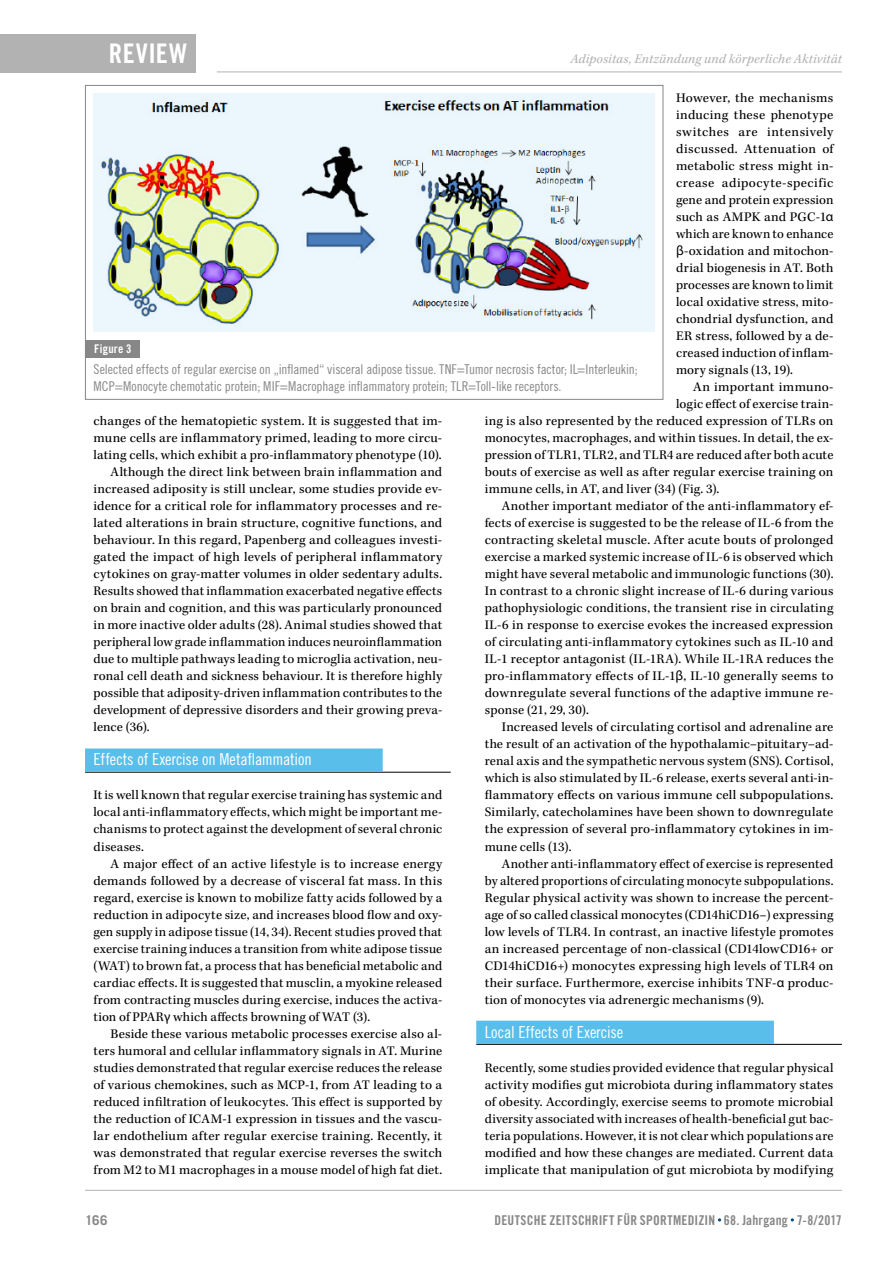
<style>
.page{position:relative;width:893px;height:1263px;background:#fff}
.page>*{position:absolute;margin:0;border:0;box-sizing:border-box;transform-origin:0 0}
.t1{font:27px "Trade Gothic LT Std Bd Cn 20";color:#fff}
.t2{font:16.5px "Trade Gothic LT Std Cn 18";letter-spacing:-.005em;color:#fff}
.t3{font:13.5px/17px "Kepler Std";letter-spacing:.015em;color:#000;text-align:justify}
.t4{font:13.5px/17px "Trade Gothic LT Std Cn 18";letter-spacing:-.005em;color:#878787}
.t5{font:13.5px "Trade Gothic LT Std Bd Cn 20";letter-spacing:.015em;color:#878787}
.t6{font:italic 13.5px "Kepler Std";letter-spacing:.015em;color:#b3b2b2}
.t7{font:700 13.5px "Trade Gothic LT Std";color:#878787}
.t8{font:12px "Trade Gothic LT Std Bd Cn 20";letter-spacing:.02em;color:#fff}
.s1{font-family:"Myriad Pro"}
</style>
<div class="page">
<div style="left:0;top:34px;width:196px;height:38px;background:#b3b2b2"></div>
<hr style="left:217px;top:72px;width:625px;height:1px;background:#b3b2b2">
<hr style="left:85px;top:1190px;width:757px;height:1px;background:#b3b2b2">
<hr style="left:85px;top:772px;width:366px;height:1px;background:#000">
<div style="left:85px;top:748px;width:298px;height:24px;background:#59bee9"></div>
<hr style="left:476px;top:1044px;width:366px;height:1px;background:#000">
<div style="left:476px;top:1021px;width:298px;height:23px;background:#59bee9"></div>
<div style="left:86px;top:340px;width:54px;height:17px;background:#878787"></div>
<img style="left:94px;top:94px;width:561px;height:238px">
<h1 class="t1" style="left:109px;top:37px;width:80px">Review</h1>
<p class="t6" style="left:570px;top:51px;width:273px">Adipositas, Entzündung und körperliche Aktivität</p>
<p class="t3" style="left:676px;top:90px;width:159px">However, the mechanisms inducing these phenotype switches are intensively discussed. Attenuation of metabolic stress might in&shy;crease adipocyte-specific gene and protein expression such as AMPK and PGC-1<span class="s1">α </span>which are known to enhance <span class="s1">β</span>-oxidation and mitochon&shy;drial biogenesis in AT. Both processes are known to limit local oxidative stress, mito&shy;chondrial dysfunction, and ER stress, followed by a de&shy;creased induction of inflam&shy;mory signals (13, 19).</p>
<p class="t3" style="left:693px;top:379px;width:142px">An important immuno-</p>
<p class="t3" style="left:676px;top:396px;width:159px">logic effect of exercise train-</p>
<p class="t3" style="left:485px;top:413px;width:350px">ing is also represented by the reduced expression of TLRs on</p>
<p class="t3" style="left:485px;top:430px;width:350px">monocytes, macrophages, and within tissues. In detail, the ex-</p>
<p class="t3" style="left:485px;top:447px;width:350px">pression of TLR1, TLR2, and TLR4 are reduced after both acute</p>
<p class="t3" style="left:485px;top:464px;width:350px">bouts of exercise as well as after regular exercise training on</p>
<p class="t3" style="left:485px;top:481px;width:236px">immune cells, in AT, and liver (34) (Fig. 3).</p>
<p class="t3" style="left:502px;top:498px;width:333px">Another important mediator of the anti-inflammatory ef-</p>
<p class="t3" style="left:485px;top:515px;width:350px">fects of exercise is suggested to be the release of IL-6 from the</p>
<p class="t3" style="left:485px;top:532px;width:350px">contracting skeletal muscle. After acute bouts of prolonged</p>
<p class="t3" style="left:485px;top:549px;width:350px">exercise a marked systemic increase of IL-6 is observed which</p>
<p class="t3" style="left:485px;top:566px;width:350px">might have several metabolic and immunologic functions (30).</p>
<p class="t3" style="left:485px;top:583px;width:350px">In contrast to a chronic slight increase of IL-6 during various</p>
<p class="t3" style="left:485px;top:600px;width:350px">pathophysiologic conditions, the transient rise in circulating</p>
<p class="t3" style="left:485px;top:617px;width:350px">IL-6 in response to exercise evokes the increased expression</p>
<p class="t3" style="left:485px;top:634px;width:350px">of circulating anti-inflammatory cytokines such as IL-10 and</p>
<p class="t3" style="left:485px;top:651px;width:350px">IL-1 receptor antagonist (IL-1RA). While IL-1RA reduces the</p>
<p class="t3" style="left:485px;top:668px;width:350px">pro-inflammatory effects of IL-1<span class="s1">β</span>, IL-10 generally seems to</p>
<p class="t3" style="left:485px;top:685px;width:350px">downregulate several functions of the adaptive immune re-</p>
<p class="t3" style="left:485px;top:702px;width:106px">sponse (21, 29, 30).</p>
<p class="t3" style="left:502px;top:719px;width:333px">Increased levels of circulating cortisol and adrenaline are</p>
<p class="t3" style="left:485px;top:736px;width:350px">the result of an activation of the hypothalamic–pituitary–ad-</p>
<p class="t3" style="left:485px;top:753px;width:350px">renal axis and the sympathetic nervous system (SNS). Cortisol,</p>
<p class="t3" style="left:485px;top:770px;width:350px">which is also stimulated by IL-6 release, exerts several anti-in-</p>
<p class="t3" style="left:485px;top:787px;width:350px">flammatory effects on various immune cell subpopulations.</p>
<p class="t3" style="left:485px;top:804px;width:350px">Similarly, catecholamines have been shown to downregulate</p>
<p class="t3" style="left:485px;top:821px;width:350px">the expression of several pro-inflammatory cytokines in im-</p>
<p class="t3" style="left:485px;top:838px;width:88px">mune cells (13).</p>
<p class="t3" style="left:502px;top:855px;width:333px">Another anti-inflammatory effect of exercise is represented</p>
<p class="t3" style="left:485px;top:872px;width:350px">by altered proportions of circulating monocyte subpopulations.</p>
<p class="t3" style="left:485px;top:889px;width:350px">Regular physical activity was shown to increase the percent-</p>
<p class="t3" style="left:485px;top:906px;width:350px">age of so called classical monocytes (CD14hiCD16–) expressing</p>
<p class="t3" style="left:485px;top:923px;width:350px">low levels of TLR4. In contrast, an inactive lifestyle promotes</p>
<p class="t3" style="left:485px;top:940px;width:350px">an increased percentage of non-classical (CD14lowCD16+ or</p>
<p class="t3" style="left:485px;top:957px;width:350px">CD14hiCD16+) monocytes expressing high levels of TLR4 on</p>
<p class="t3" style="left:485px;top:974px;width:350px">their surface. Furthermore, exercise inhibits TNF-<span class="s1">α</span> produc-</p>
<p class="t3" style="left:485px;top:991px;width:281px">tion of monocytes via adrenergic mechanisms (9).</p>
<p class="t2" style="left:485px;top:1022px;width:140px">Local Effects of Exercise</p>
<p class="t3" style="left:485px;top:1059px;width:350px">Recently, some studies provided evidence that regular physical activity modifies gut microbiota during inflammatory states of obesity. Accordingly, exercise seems to promote microbial diversity associated with increases of health-beneficial gut bac&shy;teria populations. However, it is not clear which populations are modified and how these changes are mediated. Current data implicate that manipulation of gut microbiota by modifying</p>
<p class="t8" style="left:94px;top:341px;width:39px">Figure 3</p>
<p class="t4" style="left:94px;top:361px;width:546px">Selected effects of regular exercise on „inflamed“ visceral adipose tissue. TNF=Tumor necrosis factor; IL=Interleukin;<br>MCP=Monocyte chemotatic protein; MIF=Macrophage inflammatory protein; TLR=Toll-like receptors.</p>
<p class="t3" style="left:94px;top:413px;width:350px">changes of the hematopietic system. It is suggested that im-</p>
<p class="t3" style="left:94px;top:430px;width:350px">mune cells are inflammatory primed, leading to more circu-</p>
<p class="t3" style="left:94px;top:447px;width:350px">lating cells, which exhibit a pro-inflammatory phenotype (10).</p>
<p class="t3" style="left:111px;top:464px;width:333px">Although the direct link between brain inflammation and</p>
<p class="t3" style="left:94px;top:481px;width:350px">increased adiposity is still unclear, some studies provide ev-</p>
<p class="t3" style="left:94px;top:498px;width:350px">idence for a critical role for inflammatory processes and re-</p>
<p class="t3" style="left:94px;top:515px;width:350px">lated alterations in brain structure, cognitive functions, and</p>
<p class="t3" style="left:94px;top:532px;width:350px">behaviour. In this regard, Papenberg and colleagues investi-</p>
<p class="t3" style="left:94px;top:549px;width:350px">gated the impact of high levels of peripheral inflammatory</p>
<p class="t3" style="left:94px;top:566px;width:350px">cytokines on gray-matter volumes in older sedentary adults.</p>
<p class="t3" style="left:94px;top:583px;width:350px">Results showed that inflammation exacerbated negative effects</p>
<p class="t3" style="left:94px;top:600px;width:350px">on brain and cognition, and this was particularly pronounced</p>
<p class="t3" style="left:94px;top:617px;width:350px">in more inactive older adults (28). Animal studies showed that</p>
<p class="t3" style="left:94px;top:634px;width:350px">peripheral low grade inflammation induces neuroinflammation</p>
<p class="t3" style="left:94px;top:651px;width:350px">due to multiple pathways leading to microglia activation, neu-</p>
<p class="t3" style="left:94px;top:668px;width:350px">ronal cell death and sickness behaviour. It is therefore highly</p>
<p class="t3" style="left:94px;top:685px;width:350px">possible that adiposity-driven inflammation contributes to the</p>
<p class="t3" style="left:94px;top:702px;width:350px">development of depressive disorders and their growing preva-</p>
<p class="t3" style="left:94px;top:719px;width:58px">lence (36).</p>
<p class="t2" style="left:94px;top:750px;width:220px">Effects of Exercise on Metaflammation</p>
<p class="t3" style="left:94px;top:787px;width:350px">It is well known that regular exercise training has systemic and local anti-inflammatory effects, which might be important me&shy;chanisms to protect against the development of several chronic diseases.</p>
<p class="t3" style="left:94px;top:855px;width:350px;text-indent:17px">A major effect of an active lifestyle is to increase energy demands followed by a decrease of visceral fat mass. In this regard, exercise is known to mobilize fatty acids followed by a reduction in adipocyte size, and increases blood flow and oxy&shy;gen supply in adipose tissue (14, 34). Recent studies proved that exercise training induces a transition from white adipose tissue (WAT) to brown fat, a process that has beneficial metabolic and cardiac effects. It is suggested that musclin, a myokine released from contracting muscles during exercise, induces the activa&shy;tion of PPAR<span class="s1">γ</span> which affects browning of WAT (3).</p>
<p class="t3" style="left:94px;top:1025px;width:350px;text-indent:17px">Beside these various metabolic processes exercise also al&shy;ters humoral and cellular inflammatory signals in AT. Murine studies demonstrated that regular exercise reduces the release of various chemokines, such as MCP-1, from AT leading to a reduced infiltration of leukocytes. This effect is supported by the reduction of ICAM-1 expression in tissues and the vascu&shy;lar endothelium after regular exercise training. Recently, it was demonstrated that regular exercise reverses the switch from M2 to M1 macrophages in a mouse model of high fat diet.</p>
<p class="t7" style="left:85px;top:1211px;width:24px">166</p>
<p class="t5" style="left:495px;top:1212px;width:349px">DEUTSCHE ZEITSCHRIFT FÜR SPORTMEDIZIN 68. Jahrgang 7-8/2017</p>
</div>
